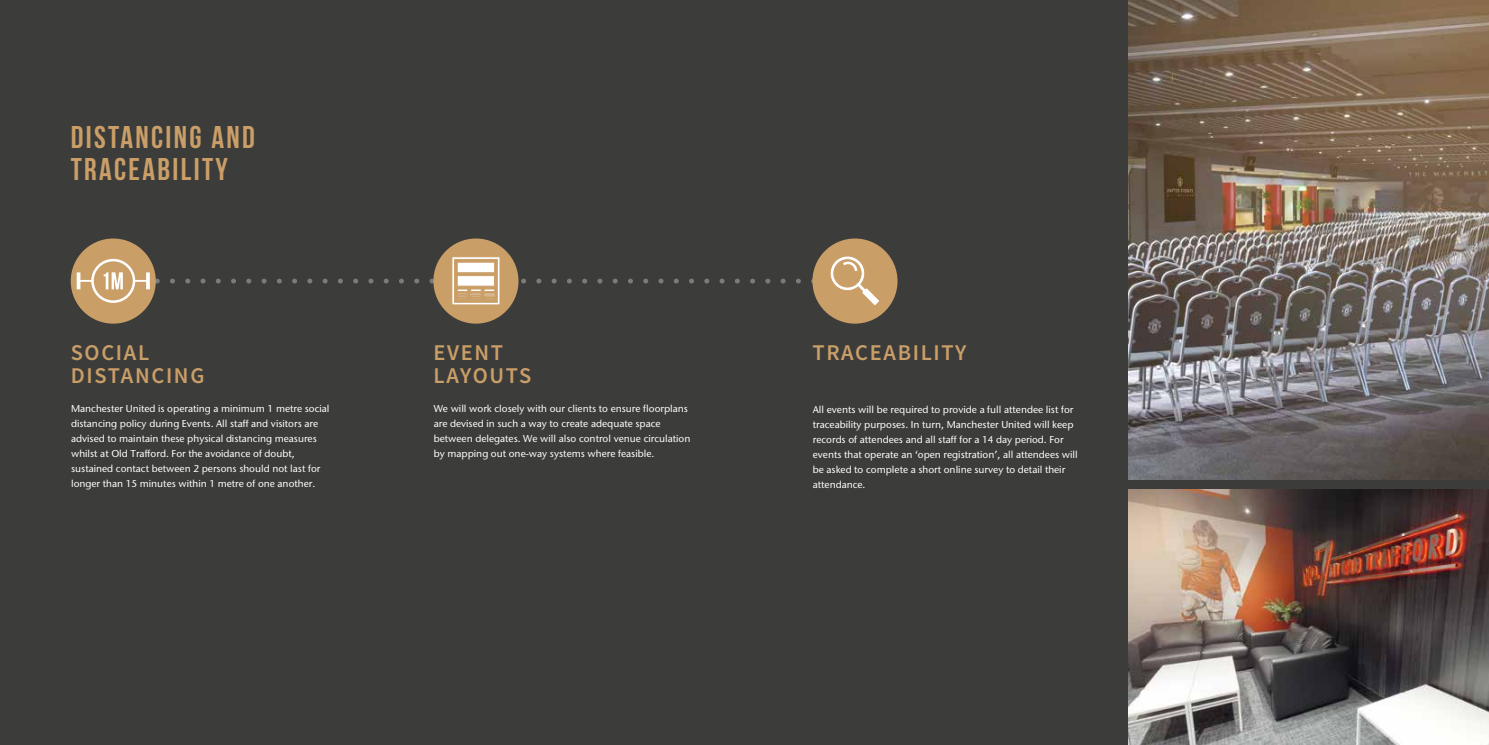
<style>
.page{position:relative;width:1489px;height:745px;background:#fff}
.page>*{position:absolute;margin:0;border:0;box-sizing:border-box;transform-origin:0 0}
.t1{font:700 31.25px/32.5px "Bebas Neue";letter-spacing:.075em;color:#ca9e67}
.t2{font:600 22.5px/23.8px "Source Sans Pro";letter-spacing:.075em;color:#ca9e67}
.t3{font:500 10px/15px "Stone Sans ITC";color:#fff}
</style>
<div class="page">
<div style="left:0;top:0;width:755px;height:744px;background:#3c3c3b"></div>
<div style="left:733px;top:0;width:755px;height:744px;background:#3c3c3b"></div>
<div style="left:71px;top:238px;width:85px;height:85px;background:#ca9e67;border-radius:50%"></div>
<div style="left:812px;top:238px;width:85px;height:85px;background:#ca9e67;border-radius:50%"></div>
<div style="left:433px;top:238px;width:85px;height:85px;background:#ca9e67;border-radius:50%"></div>
<hr style="left:79px;top:280px;width:69px;height:1px;background:#fff">
<hr style="left:77px;top:272px;width:3px;height:17px;background:#fff">
<svg style="left:92px;top:260px;width:42px;height:41px"></svg>
<div style="left:91px;top:259px;width:44px;height:44px;border:2px solid #fff;border-radius:50%"></div>
<svg style="left:104px;top:255px;width:775px;height:51px"></svg>
<img style="left:1128px;top:0;width:360px;height:479px">
<img style="left:1128px;top:489px;width:360px;height:255px">
<h1 class="t1" style="left:71px;top:120px;width:186px">DISTANCING AND<br>TRACEABILITY</h1>
<h2 class="t2" style="left:71px;top:341px;width:135px">SOCIAL<br>DISTANCING</h2>
<h2 class="t2" style="left:433px;top:341px;width:71px">EVENT</h2>
<h2 class="t2" style="left:812px;top:341px;width:155px">TRACEABILITY</h2>
<h2 class="t2" style="left:433px;top:364px;width:99px">LAYOUTS</h2>
<p class="t3" style="left:71px;top:401px;width:260px">Manchester United is operating a minimum 1 metre social distancing policy during Events. All staff and visitors are advised to maintain these physical distancing measures whilst at Old Trafford. For the avoidance of doubt, sustained contact between 2 persons should not last for longer than 15 minutes within 1 metre of one another.</p>
<p class="t3" style="left:434px;top:401px;width:258px">We will work closely with our clients to ensure floorplans are devised in such a way to create adequate space between delegates. We will also control venue circulation by mapping out one-way systems where feasible.</p>
<p class="t3" style="left:812px;top:401px;width:266px">All events will be required to provide a full attendee list for traceability purposes. In turn, Manchester United will keep records of attendees and all staff for a 14 day period. For events that operate an ‘open registration’, all attendees will be asked to complete a short online survey to detail their attendance.</p>
</div>
